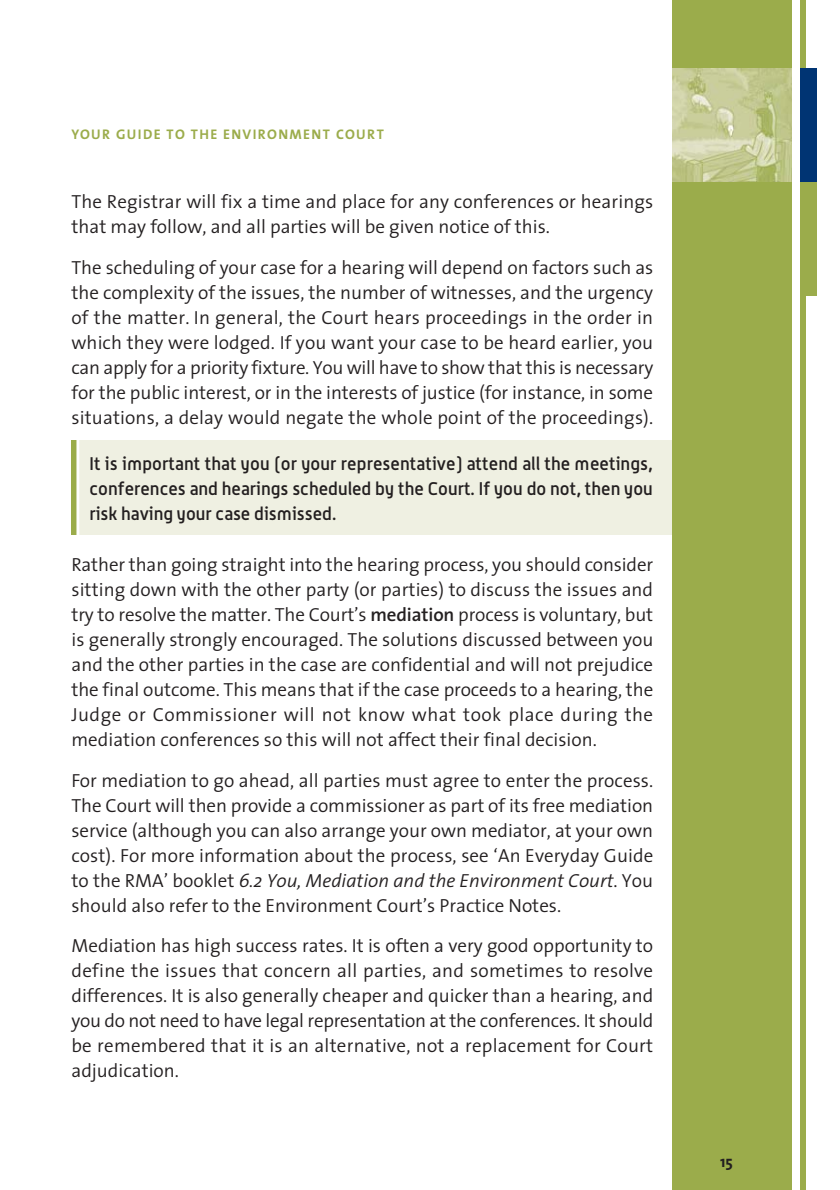
<style>
.page{position:relative;width:840px;height:1190px;background:#fff}
.page>*{position:absolute;margin:0;border:0;box-sizing:border-box;transform-origin:0 0}
.t1{font:300 19px/25px "The Sans";color:#231f20;text-align:justify}
.t2{font:500 18px/25px "Alwyn";color:#231f20;text-align:justify}
.t3{font:700 16px "The Sans";color:#231f20}
.t4{font:700 14px "The Sans";letter-spacing:.1em;color:#9bac4b}
.s1{font-weight:600}
.s2{font-style:italic}
</style>
<div class="page">
<div style="left:672px;top:0;width:119px;height:1190px;background:#9bac4b"></div>
<div style="left:800px;top:0;width:5px;height:1190px;background:#9bac4b"></div>
<div style="left:800px;top:173px;width:16px;height:122px;background:#9bac4b"></div>
<div style="left:800px;top:68px;width:16px;height:114px;background:#003473"></div>
<img style="left:672px;top:68px;width:119px;height:114px">
<div style="left:71px;top:440px;width:601px;height:95px;background:#eff0e2"></div>
<svg style="left:71px;top:440px;width:8px;height:95px"></svg>
<p class="t4" style="left:71px;top:128px;width:314px">YOUR GUIDE TO THE ENVIRONMENT COURT</p>
<p class="t1" style="left:71px;top:190px;width:583px">The Registrar will fix a time and place for any conferences or hearings that may follow, and all parties will be given notice of this.</p>
<p class="t1" style="left:71px;top:256px;width:583px">The scheduling of your case for a hearing will depend on factors such as the complexity of the issues, the number of witnesses, and the urgency of the matter. In general, the Court hears proceedings in the order in which they were lodged. If you want your case to be heard earlier, you can apply for a priority fixture. You will have to show that this is necessary for the public interest, or in the interests of justice (for instance, in some situations, a delay would negate the whole point of the proceedings).</p>
<p class="t2" style="left:89px;top:452px;width:565px">It is important that you (or your representative) attend all the meetings, conferences and hearings scheduled by the Court. If you do not, then you risk having your case dismissed.</p>
<p class="t1" style="left:71px;top:553px;width:583px">Rather than going straight into the hearing process, you should consider sitting down with the other party (or parties) to discuss the issues and try to resolve the matter. The Court’s <span class="s1">mediation</span> process is voluntary, but is generally strongly encouraged. The solutions discussed between you and the other parties in the case are confidential and will not prejudice the final outcome. This means that if the case proceeds to a hearing, the Judge or Commissioner will not know what took place during the mediation conferences so this will not affect their final decision.</p>
<p class="t1" style="left:71px;top:769px;width:583px">For mediation to go ahead, all parties must agree to enter the process.<br>The Court will then provide a commissioner as part of its free mediation service (although you can also arrange your own mediator, at your own cost). For more information about the process, see ‘An Everyday Guide to the RMA’ booklet <span class="s2">6.2 You, Mediation and the Environment Court</span>. You should also refer to the Environment Court’s Practice Notes.</p>
<p class="t1" style="left:71px;top:934px;width:583px">Mediation has high success rates. It is often a very good opportunity to define the issues that concern all parties, and sometimes to resolve differences. It is also generally cheaper and quicker than a hearing, and you do not need to have legal representation at the conferences. It should be remembered that it is an alternative, not a replacement for Court adjudication.</p>
<p class="t3" style="left:720px;top:1153px;width:14px">15</p>
</div>
